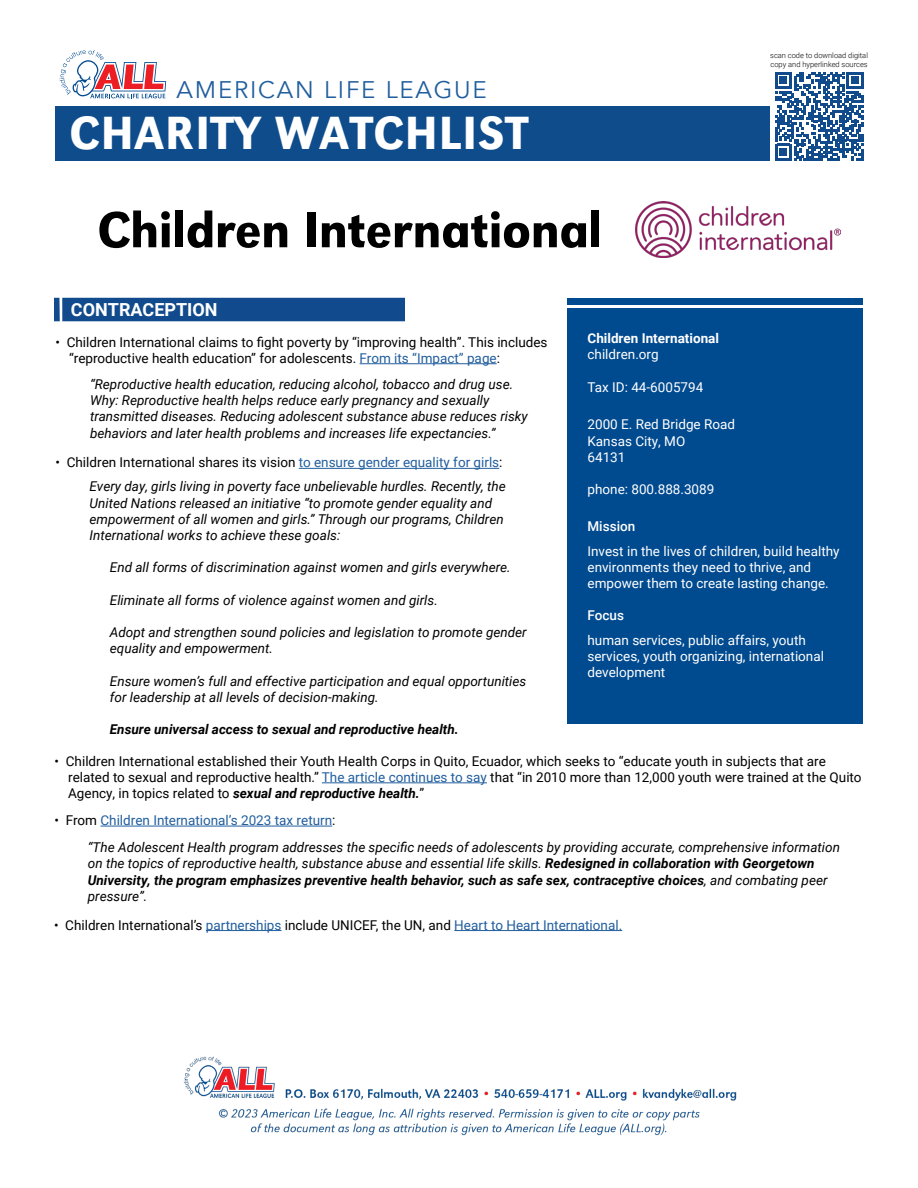
<style>
.page{position:relative;width:918px;height:1188px;background:#fff}
.page>*{position:absolute;margin:0;border:0;box-sizing:border-box;transform-origin:0 0}
.t1{font:52.5px "URW Grotesk Nar Regular 2";letter-spacing:-.005em;color:#000}
.t2{font:48px "URW Grotesk Nar Regular 2";letter-spacing:.025em;color:#fff}
.t3{font:24px "Avenir";letter-spacing:.075em;color:#215e9e}
.t4{font:700 18px "Roboto";color:#fff}
.t5{font:italic 13.5px/16.2px "Roboto";color:#000}
.t6{font:13.5px/16.2px "Roboto";color:#000}
.t7{font:13.5px/16.2px "Roboto";color:#fff}
.t8{font:italic 700 13.5px "Roboto";color:#000}
.t9{font:13.5px "Roboto";color:#215e9e}
.t10{font:700 13.5px "Roboto";color:#fff}
.t11{font:500 13.5px "Roboto";color:#fff}
.t12{font:300 7.5px/9px "Roboto";color:#000}
.s1{color:#215e9e}
.s2{font-weight:700;font-style:italic}
.s3{color:#000}
.s4{font-weight:700}
</style>
<div class="page">
<div style="left:55px;top:106px;width:715px;height:54px;background:#0f4c8c"></div>
<svg style="left:59px;top:50px;width:107px;height:48px"></svg>
<div style="left:62px;top:298px;width:343px;height:23px;background:#114b8d"></div>
<div style="left:54px;top:298px;width:6px;height:23px;background:#114b8d"></div>
<hr style="left:360px;top:363px;width:137px;height:1px;background:#215e9e">
<hr style="left:299px;top:468px;width:200px;height:1px;background:#215e9e">
<hr style="left:322px;top:783px;width:165px;height:1px;background:#215e9e">
<hr style="left:100px;top:826px;width:232px;height:1px;background:#215e9e">
<hr style="left:206px;top:930px;width:75px;height:1px;background:#215e9e">
<hr style="left:454px;top:930px;width:168px;height:1px;background:#215e9e">
<svg style="left:775px;top:72px;width:89px;height:89px"></svg>
<img style="left:184px;top:1056px;width:553px;height:80px">
<img style="left:636px;top:202px;width:204px;height:56px">
<div style="left:568px;top:308px;width:295px;height:415px;background:#004a8f"></div>
<div style="left:568px;top:298px;width:295px;height:6px;background:#004a8f"></div>
<h3 class="t3" style="left:177px;top:76px;width:312px">AMERICAN LIFE LEAGUE</h3>
<h2 class="t2" style="left:69px;top:105px;width:460px">CHARITY WATCHLIST</h2>
<h1 class="t1" style="left:97px;top:199px;width:507px">Children International</h1>
<p class="t12" style="left:770px;top:51px;width:99px">scan code to download digital copy and hyperlinked sources</p>
<h3 class="t4" style="left:71px;top:297px;width:148px">CONTRACEPTION</h3>
<p class="t6" style="left:69px;top:333px;width:480px;text-indent:-14px">• Children International claims to fight poverty by “improving health”. This includes “reproductive health education” for adolescents. <span class="s1">From its “Impact” page</span>:</p>
<p class="t5" style="left:90px;top:376px;width:439px">“Reproductive health education, reducing alcohol, tobacco and drug use.<br>Why: Reproductive health helps reduce early pregnancy and sexually transmitted diseases. Reducing adolescent substance abuse reduces risky behaviors and later health problems and increases life expectancies.”</p>
<p class="t6" style="left:56px;top:454px;width:449px">• Children International shares its vision <span class="s1">to ensure gender equality for girls</span>:</p>
<p class="t5" style="left:90px;top:478px;width:418px">Every day, girls living in poverty face unbelievable hurdles. Recently, the United Nations released an initiative “to promote gender equality and empowerment of all women and girls.” Through our programs, Children International works to achieve these goals:</p>
<p class="t5" style="left:110px;top:559px;width:402px">End all forms of discrimination against women and girls everywhere.</p>
<p class="t5" style="left:110px;top:591px;width:329px">Eliminate all forms of violence against women and girls.</p>
<p class="t5" style="left:110px;top:624px;width:418px">Adopt and strengthen sound policies and legislation to promote gender equality and empowerment.</p>
<p class="t5" style="left:110px;top:672px;width:418px">Ensure women’s full and effective participation and equal opportunities for leadership at all levels of decision-making.</p>
<p class="t8" style="left:110px;top:720px;width:350px">Ensure universal access to sexual and reproductive health.</p>
<p class="t10" style="left:588px;top:329px;width:133px">Children International</p>
<p class="t7" style="left:588px;top:346px;width:73px">children.org</p>
<p class="t7" style="left:588px;top:378px;width:117px">Tax ID: 44-6005794</p>
<p class="t7" style="left:588px;top:416px;width:149px">2000 E. Red Bridge Road<br>Kansas City, MO<br>64131</p>
<p class="t7" style="left:588px;top:481px;width:128px">phone: 800.888.3089</p>
<p class="t11" style="left:588px;top:516px;width:49px">Mission</p>
<p class="t7" style="left:588px;top:542px;width:254px">Invest in the lives of children, build healthy environments they need to thrive, and empower them to create lasting change.</p>
<p class="t11" style="left:588px;top:606px;width:38px">Focus</p>
<p class="t7" style="left:588px;top:632px;width:238px">human services, public affairs, youth services, youth organizing, international development</p>
<p class="t6" style="left:68px;top:752px;width:795px;text-indent:-14px">• Children International established their Youth Health Corps in Quito, Ecuador, which seeks to “educate youth in subjects that are related to sexual and reproductive health.” <span class="s1">The article continues to say</span> that “in 2010 more than 12,000 youth were trained at the Quito<br>Agency, in topics related to <span class="s2">sexual and reproductive health.</span>”</p>
<p class="t9" style="left:55px;top:811px;width:282px"><span class="s3">• From</span> Children International’s 2023 tax return<span class="s3">:</span></p>
<p class="t5" style="left:88px;top:839px;width:754px">“The Adolescent Health program addresses the specific needs of adolescents by providing accurate, comprehensive information on the topics of reproductive health, substance abuse and essential life skills. <span class="s4">Redesigned in collaboration with Georgetown University, the program emphasizes preventive health behavior, such as safe sex, contraceptive choices</span>, and combating peer pressure”.</p>
<p class="t6" style="left:54px;top:916px;width:570px">• Children International’s <span class="s1">partnerships</span> include UNICEF, the UN, and <span class="s1">Heart to Heart International.</span></p>
</div>
